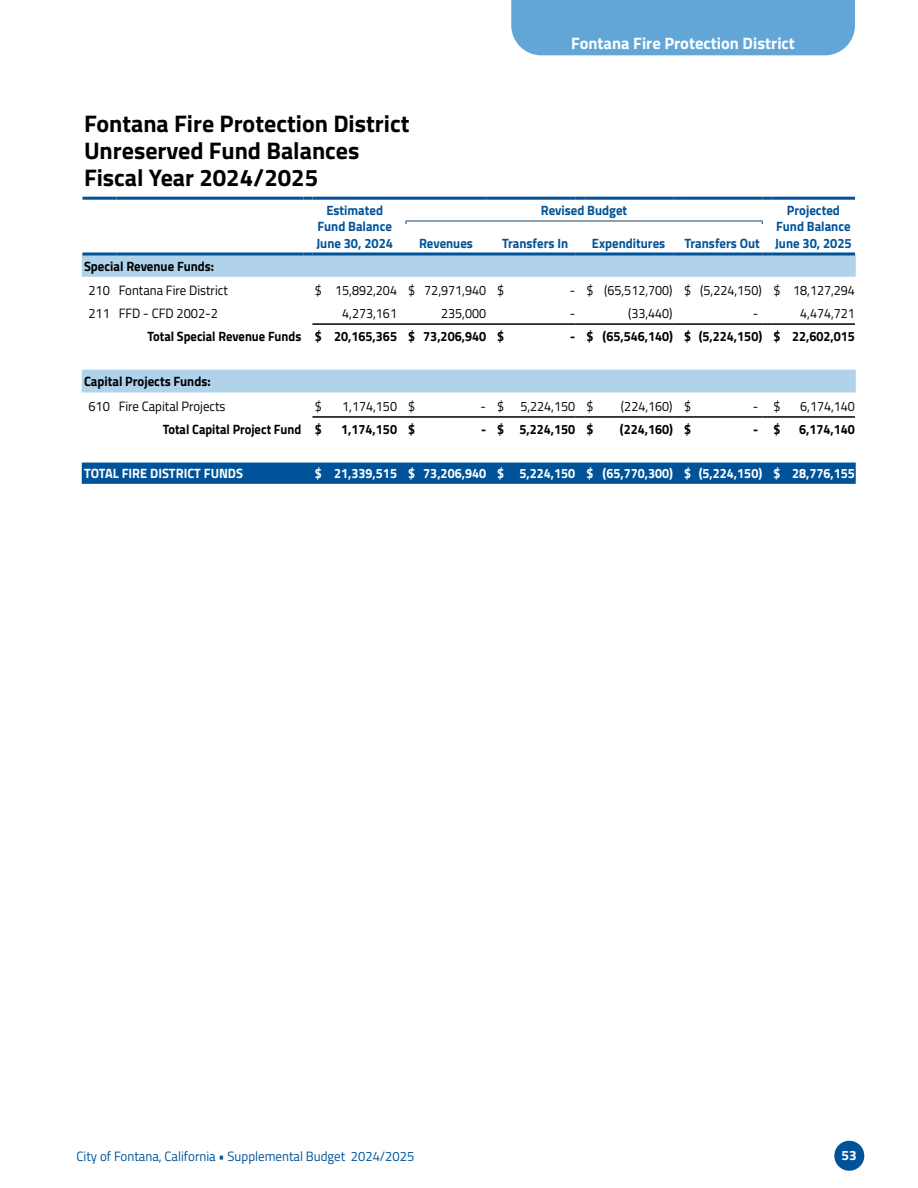
<style>
.page{position:relative;width:918px;height:1188px;background:#fff}
.page>*{position:absolute;margin:0;border:0;box-sizing:border-box;transform-origin:0 0}
.Heading_1{font:700 24px/27px "Titillium Web";color:#000}
.t1{font:700 16.5px "Titillium Web";color:#fff}
.Table_Text{font:700 13.5px "Titillium Web";color:#000;scale:.93 1}
.Table_Text-2{font:13.5px "Titillium Web";color:#000;scale:.93 1}
.t2{font:700 13.5px/16.5px "Titillium Web";color:#005398;text-align:center;scale:.95 1}
.Table_Text-3{font:700 13.5px "Titillium Web";color:#fff;scale:.93 1}
.Table_Text-4{font:13.5px "Titillium Web";color:#000;scale:.95 1}
.t3{font:13.5px "Titillium Web";color:#005398;scale:.96 1}
.Table_Text-5{font:700 13.5px "Titillium Web";color:#000;scale:.95 1}
.Table_Text-6{font:700 13.5px "Titillium Web";color:#fff;scale:.95 1}
.Table_Text-7{font:700 13.5px "Titillium Web";color:#fff}
</style>
<div class="page">
<div style="left:511px;top:0;width:344px;height:55px;background:#61a6d6"></div>
<div style="left:834px;top:1141px;width:30px;height:30px;background:#005398;border-radius:50%"></div>
<svg style="left:82px;top:254px;width:774px;height:138px"></svg>
<div style="left:82px;top:463px;width:774px;height:21px;background:#005398"></div>
<hr style="left:82px;top:197px;width:34px;height:3px;background:#005398">
<hr style="left:116px;top:197px;width:188px;height:3px;background:#005398">
<svg style="left:304px;top:197px;width:8px;height:3px"></svg>
<hr style="left:312px;top:197px;width:85px;height:3px;background:#005398">
<svg style="left:397px;top:197px;width:9px;height:3px"></svg>
<hr style="left:406px;top:197px;width:80px;height:3px;background:#005398">
<svg style="left:486px;top:197px;width:9px;height:3px"></svg>
<hr style="left:495px;top:197px;width:80px;height:3px;background:#005398">
<svg style="left:575px;top:197px;width:9px;height:3px"></svg>
<hr style="left:584px;top:197px;width:89px;height:3px;background:#005398">
<svg style="left:673px;top:197px;width:9px;height:3px"></svg>
<hr style="left:682px;top:197px;width:80px;height:3px;background:#005398">
<svg style="left:762px;top:197px;width:9px;height:3px"></svg>
<hr style="left:771px;top:197px;width:84px;height:3px;background:#005398">
<hr style="left:82px;top:252px;width:34px;height:3px;background:#005398">
<hr style="left:116px;top:252px;width:188px;height:3px;background:#005398">
<svg style="left:304px;top:252px;width:8px;height:3px"></svg>
<hr style="left:312px;top:252px;width:85px;height:3px;background:#005398">
<svg style="left:397px;top:252px;width:9px;height:3px"></svg>
<svg style="left:762px;top:252px;width:9px;height:3px"></svg>
<hr style="left:771px;top:252px;width:84px;height:3px;background:#005398">
<hr style="left:406px;top:221px;width:80px;height:1px;background:#184067">
<hr style="left:495px;top:221px;width:80px;height:1px;background:#184067">
<hr style="left:584px;top:221px;width:89px;height:1px;background:#184067">
<hr style="left:682px;top:221px;width:81px;height:1px;background:#184067">
<hr style="left:406px;top:252px;width:80px;height:3px;background:#005398">
<svg style="left:486px;top:252px;width:9px;height:3px"></svg>
<hr style="left:495px;top:252px;width:80px;height:3px;background:#005398">
<svg style="left:575px;top:252px;width:9px;height:3px"></svg>
<hr style="left:584px;top:252px;width:89px;height:3px;background:#005398">
<svg style="left:673px;top:252px;width:9px;height:3px"></svg>
<hr style="left:682px;top:252px;width:80px;height:3px;background:#005398">
<hr style="left:312px;top:323px;width:85px;height:2px;background:#000">
<svg style="left:397px;top:323px;width:9px;height:2px"></svg>
<hr style="left:406px;top:323px;width:80px;height:2px;background:#000">
<svg style="left:486px;top:323px;width:9px;height:2px"></svg>
<hr style="left:495px;top:323px;width:80px;height:2px;background:#000">
<svg style="left:575px;top:323px;width:9px;height:2px"></svg>
<hr style="left:584px;top:323px;width:89px;height:2px;background:#000">
<svg style="left:673px;top:323px;width:9px;height:2px"></svg>
<hr style="left:682px;top:323px;width:80px;height:2px;background:#000">
<svg style="left:762px;top:323px;width:9px;height:2px"></svg>
<hr style="left:771px;top:323px;width:84px;height:2px;background:#000">
<hr style="left:312px;top:416px;width:85px;height:2px;background:#000">
<svg style="left:397px;top:416px;width:9px;height:2px"></svg>
<hr style="left:406px;top:416px;width:80px;height:2px;background:#000">
<svg style="left:486px;top:416px;width:9px;height:2px"></svg>
<hr style="left:495px;top:416px;width:80px;height:2px;background:#000">
<svg style="left:575px;top:416px;width:9px;height:2px"></svg>
<hr style="left:584px;top:416px;width:89px;height:2px;background:#000">
<svg style="left:673px;top:416px;width:9px;height:2px"></svg>
<hr style="left:682px;top:416px;width:80px;height:2px;background:#000">
<svg style="left:762px;top:416px;width:9px;height:2px"></svg>
<hr style="left:771px;top:416px;width:84px;height:2px;background:#000">
<p class="t1" style="left:571px;top:31px;width:225px">Fontana Fire Protection District</p>
<p class="Heading_1" style="left:84px;top:109px;width:327px">Fontana Fire Protection District<br>Unreserved Fund Balances<br>Fiscal Year 2024/2025</p>
<p class="t2" style="left:316px;top:201px;width:82px">Estimated<br>Fund Balance<br>June 30, 2024</p>
<p class="t2" style="left:541px;top:201px;width:93px">Revised Budget</p>
<p class="t2" style="left:776px;top:201px;width:80px">Projected<br>Fund Balance</p>
<p class="t2" style="left:419px;top:234px;width:58px">Revenues</p>
<p class="t2" style="left:502px;top:234px;width:71px">Transfers In</p>
<p class="t2" style="left:592px;top:234px;width:79px">Expenditures</p>
<p class="t2" style="left:684px;top:234px;width:81px">Transfers Out</p>
<p class="t2" style="left:775px;top:234px;width:82px">June 30, 2025</p>
<p class="Table_Text-5" style="left:84px;top:256px;width:139px">Special Revenue Funds:</p>
<p class="Table_Text-4" style="left:88px;top:281px;width:24px">210</p>
<p class="Table_Text-4" style="left:119px;top:281px;width:116px">Fontana Fire District</p>
<p class="Table_Text-2" style="left:315px;top:281px;width:90px">$ 15,892,204</p>
<p class="Table_Text-2" style="left:408px;top:281px;width:85px">$ 72,971,940</p>
<p class="Table_Text-2" style="left:497px;top:281px;width:9px">$</p>
<p class="Table_Text-2" style="left:570px;top:281px;width:7px">-</p>
<p class="Table_Text-2" style="left:586px;top:281px;width:94px">$ (65,512,700)</p>
<p class="Table_Text-2" style="left:684px;top:281px;width:85px">$ (5,224,150)</p>
<p class="Table_Text-2" style="left:773px;top:281px;width:89px">$ 18,127,294</p>
<p class="Table_Text-4" style="left:88px;top:303px;width:24px">211</p>
<p class="Table_Text-4" style="left:119px;top:303px;width:106px">FFD - CFD 2002-2</p>
<p class="Table_Text-2" style="left:342px;top:303px;width:60px">4,273,161</p>
<p class="Table_Text-2" style="left:441px;top:303px;width:50px">235,000</p>
<p class="Table_Text-2" style="left:570px;top:303px;width:7px">-</p>
<p class="Table_Text-2" style="left:628px;top:303px;width:49px">(33,440)</p>
<p class="Table_Text-2" style="left:753px;top:303px;width:7px">-</p>
<p class="Table_Text-2" style="left:800px;top:303px;width:60px">4,474,721</p>
<p class="Table_Text" style="left:147px;top:326px;width:167px">Total Special Revenue Funds</p>
<p class="Table_Text" style="left:315px;top:326px;width:90px">$ 20,165,365</p>
<p class="Table_Text" style="left:408px;top:326px;width:85px">$ 73,206,940</p>
<p class="Table_Text" style="left:497px;top:326px;width:9px">$</p>
<p class="Table_Text" style="left:570px;top:326px;width:7px">-</p>
<p class="Table_Text" style="left:586px;top:326px;width:95px">$ (65,546,140)</p>
<p class="Table_Text" style="left:684px;top:326px;width:85px">$ (5,224,150)</p>
<p class="Table_Text" style="left:773px;top:326px;width:89px">$ 22,602,015</p>
<p class="Table_Text-5" style="left:84px;top:371px;width:135px">Capital Projects Funds:</p>
<p class="Table_Text-4" style="left:88px;top:396px;width:24px">610</p>
<p class="Table_Text-4" style="left:119px;top:396px;width:114px">Fire Capital Projects</p>
<p class="Table_Text-2" style="left:315px;top:396px;width:9px">$</p>
<p class="Table_Text-2" style="left:342px;top:396px;width:60px">1,174,150</p>
<p class="Table_Text-2" style="left:408px;top:396px;width:9px">$</p>
<p class="Table_Text-2" style="left:481px;top:396px;width:7px">-</p>
<p class="Table_Text-2" style="left:497px;top:396px;width:85px">$ 5,224,150</p>
<p class="Table_Text-2" style="left:586px;top:396px;width:9px">$</p>
<p class="Table_Text-2" style="left:621px;top:396px;width:57px">(224,160)</p>
<p class="Table_Text-2" style="left:684px;top:396px;width:9px">$</p>
<p class="Table_Text-2" style="left:753px;top:396px;width:7px">-</p>
<p class="Table_Text-2" style="left:773px;top:396px;width:9px">$</p>
<p class="Table_Text-2" style="left:800px;top:396px;width:60px">6,174,140</p>
<p class="Table_Text" style="left:163px;top:419px;width:151px">Total Capital Project Fund</p>
<p class="Table_Text" style="left:315px;top:419px;width:9px">$</p>
<p class="Table_Text" style="left:341px;top:419px;width:62px">1,174,150</p>
<p class="Table_Text" style="left:408px;top:419px;width:9px">$</p>
<p class="Table_Text" style="left:481px;top:419px;width:7px">-</p>
<p class="Table_Text" style="left:497px;top:419px;width:85px">$ 5,224,150</p>
<p class="Table_Text" style="left:586px;top:419px;width:9px">$</p>
<p class="Table_Text" style="left:620px;top:419px;width:59px">(224,160)</p>
<p class="Table_Text" style="left:684px;top:419px;width:9px">$</p>
<p class="Table_Text" style="left:753px;top:419px;width:7px">-</p>
<p class="Table_Text" style="left:773px;top:419px;width:9px">$</p>
<p class="Table_Text" style="left:799px;top:419px;width:62px">6,174,140</p>
<p class="Table_Text-6" style="left:84px;top:463px;width:169px">TOTAL FIRE DISTRICT FUNDS</p>
<p class="Table_Text-3" style="left:315px;top:463px;width:90px">$ 21,339,515</p>
<p class="Table_Text-3" style="left:408px;top:463px;width:85px">$ 73,206,940</p>
<p class="Table_Text-3" style="left:497px;top:463px;width:85px">$ 5,224,150</p>
<p class="Table_Text-3" style="left:586px;top:463px;width:95px">$ (65,770,300)</p>
<p class="Table_Text-3" style="left:684px;top:463px;width:85px">$ (5,224,150)</p>
<p class="Table_Text-3" style="left:773px;top:463px;width:89px">$ 28,776,155</p>
<p class="t3" style="left:76px;top:1147px;width:353px">City of Fontana, California • Supplemental Budget 2024/2025</p>
<p class="Table_Text-7" style="left:841px;top:1145px;width:17px">53</p>
</div>
